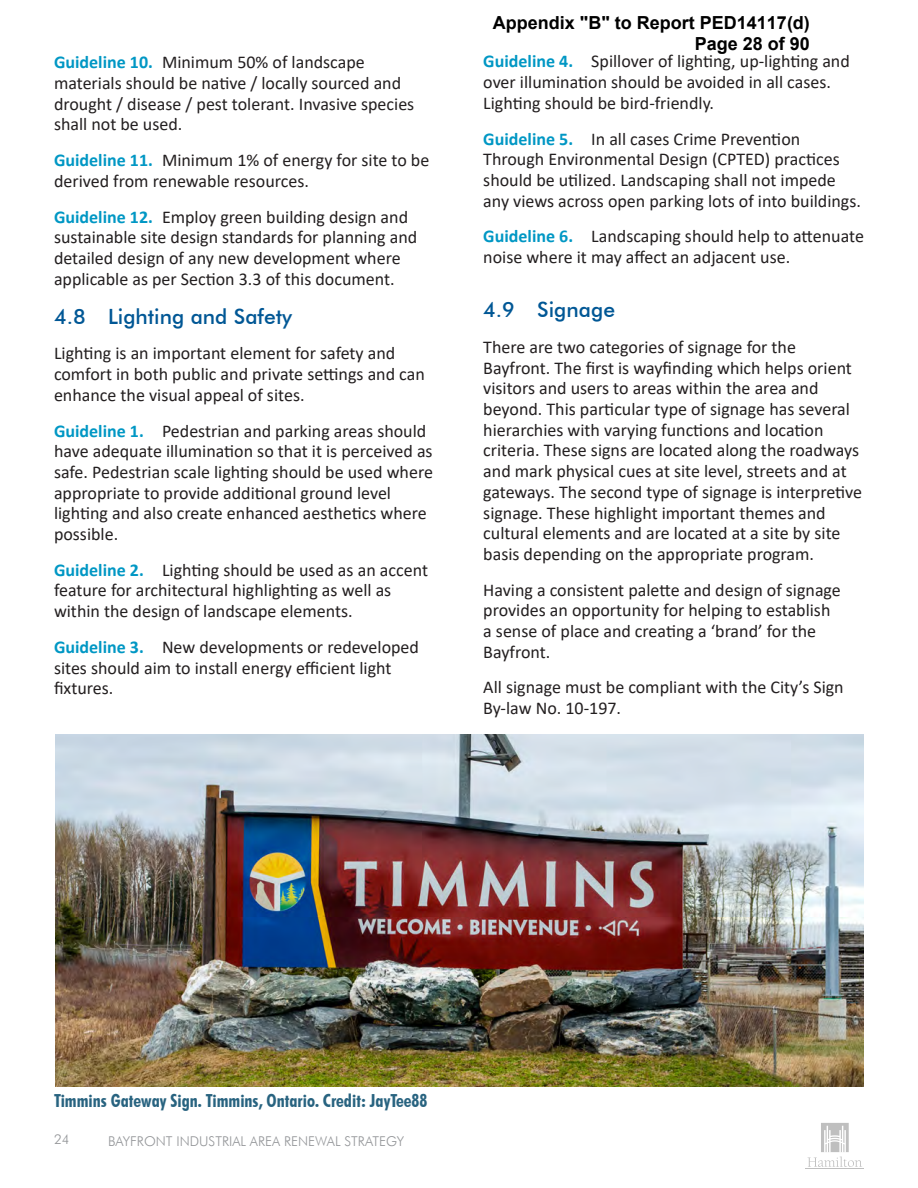
<style>
.page{position:relative;width:918px;height:1188px;background:#fff}
.page>*{position:absolute;margin:0;border:0;box-sizing:border-box;transform-origin:0 0}
.t1{font:500 21px "Futura BT";color:#005795}
.t2{font:18px/20.7px "Calibri";color:#231f20}
.t3{font:700 condensed 18px "Futura BT";color:#286380}
.t4{font:700 18px/21.6px "Arial";color:#000;text-align:right}
.t5{font:300 13.5px "Futura BT";color:#939598}
.s1{font-weight:700;color:#0097c4}
</style>
<div class="page">
<hr style="left:806px;top:1169px;width:58px;height:1px;background:#bfbfbf">
<svg style="left:808px;top:1123px;width:54px;height:44px"></svg>
<img style="left:55px;top:734px;width:809px;height:353px">
<p class="t2" style="left:54px;top:52px;width:362px"><span class="s1">Guideline 10.</span> Minimum 50% of landscape materials should be native / locally sourced and drought / disease / pest tolerant. Invasive species shall not be used.</p>
<p class="t2" style="left:54px;top:149px;width:377px"><span class="s1">Guideline 11.</span> Minimum 1% of energy for site to be derived from renewable resources.</p>
<p class="t2" style="left:54px;top:206px;width:365px"><span class="s1">Guideline 12.</span> Employ green building design and sustainable site design standards for planning and detailed design of any new development where applicable as per Section 3.3 of this document.</p>
<p class="t1" style="left:54px;top:304px;width:239px">4.8 Lighting and Safety</p>
<p class="t2" style="left:54px;top:343px;width:372px">Lighting is an important element for safety and comfort in both public and private settings and can enhance the visual appeal of sites.</p>
<p class="t2" style="left:54px;top:420px;width:381px"><span class="s1">Guideline 1.</span> Pedestrian and parking areas should have adequate illumination so that it is perceived as safe. Pedestrian scale lighting should be used where appropriate to provide additional ground level lighting and also create enhanced aesthetics where possible.</p>
<p class="t2" style="left:54px;top:559px;width:376px"><span class="s1">Guideline 2.</span> Lighting should be used as an accent feature for architectural highlighting as well as within the design of landscape elements.</p>
<p class="t2" style="left:54px;top:636px;width:367px"><span class="s1">Guideline 3.</span> New developments or redeveloped sites should aim to install energy efficient light fixtures.</p>
<p class="t4" style="left:493px;top:12px;width:319px">Appendix "B" to Report PED14117(d)<br>Page 28 of 90</p>
<p class="t2" style="left:483px;top:51px;width:368px"><span class="s1">Guideline 4.</span> Spillover of lighting, up-lighting and over illumination should be avoided in all cases.<br>Lighting should be bird-friendly.</p>
<p class="t2" style="left:483px;top:128px;width:379px"><span class="s1">Guideline 5.</span> In all cases Crime Prevention Through Environmental Design (CPTED) practices should be utilized. Landscaping shall not impede any views across open parking lots of into buildings.</p>
<p class="t2" style="left:483px;top:226px;width:382px"><span class="s1">Guideline 6.</span> Landscaping should help to attenuate noise where it may affect an adjacent use.</p>
<p class="t1" style="left:483px;top:297px;width:133px">4.9 Signage</p>
<p class="t2" style="left:483px;top:336px;width:380px">There are two categories of signage for the Bayfront. The first is wayfinding which helps orient visitors and users to areas within the area and beyond. This particular type of signage has several hierarchies with varying functions and location criteria. These signs are located along the roadways and mark physical cues at site level, streets and at gateways. The second type of signage is interpretive signage. These highlight important themes and cultural elements and are located at a site by site basis depending on the appropriate program.</p>
<p class="t2" style="left:483px;top:579px;width:359px">Having a consistent palette and design of signage provides an opportunity for helping to establish a sense of place and creating a ‘brand’ for the Bayfront.</p>
<p class="t2" style="left:483px;top:677px;width:362px">All signage must be compliant with the City’s Sign<br>By-law No. 10-197.</p>
<p class="t3" style="left:54px;top:1090px;width:375px">Timmins Gateway Sign. Timmins, Ontario. Credit: JayTee88</p>
<p class="t5" style="left:54px;top:1131px;width:17px">24</p>
<p class="t5" style="left:108px;top:1133px;width:298px">BAYFRONT INDUSTRIAL AREA RENEWAL STRATEGY</p>
</div>
